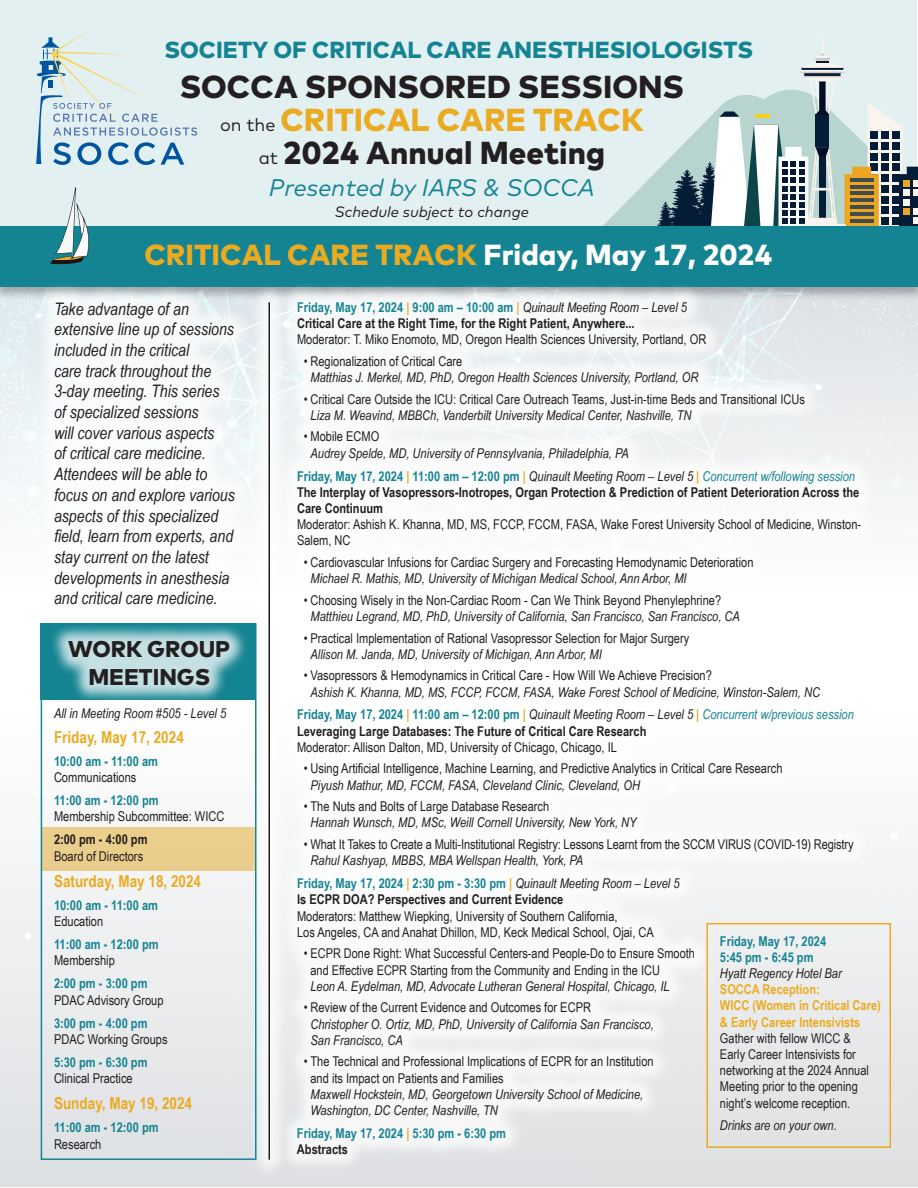
<style>
.page{position:relative;width:918px;height:1188px;background:#fff}
.page>*{position:absolute;margin:0;border:0;box-sizing:border-box;transform-origin:0 0}
.t1{font:900 31.8px/33px "Mark";color:#231f20;text-align:center}
.t2{font:900 29.1px "Mark";color:#ebab21}
.t3{font:italic 24px "Mark";color:#158492}
.t4{font:900 23.25px "Mark";color:#158492}
.t5{font:900 22.8px/27.3px "Mark";color:#231f20;text-align:center}
.t6{font:italic 17.25px/20.7px "Arial Narrow";color:#231f20}
.t7{font:700 16.5px "Arial Narrow";color:#ebab21}
.t8{font:italic 15px "Mark";color:#231f20}
.t9{font:13.5px/16.2px "Arial Narrow";color:#231f20}
.t10{font:italic 13.5px/16.2px "Arial Narrow";color:#231f20}
.t11{font:700 13.5px/16.2px "Arial Narrow";color:#231f20}
.t12{font:13.5px/16.2px "Arial Narrow";color:#262324}
.t13{font:700 13.5px/16.2px "Arial Narrow";color:#158492}
.t14{font:italic 13.5px "Arial Narrow";color:#262324}
.s1{font-weight:400;font-size:18px}
.s2{color:#ebab21}
.s3{color:#fff}
.s4{font-weight:700;color:#158492}
.s5{font-weight:700;color:#ebab21}
.s6{font-style:italic}
.s7{font-weight:700}
.s8{font-style:normal}
.s9{color:#158492}
.s10{font-weight:400;font-style:italic}
.s11{font-weight:400;font-style:italic;color:#158492}
.s12{font-weight:400}
.s13{font-style:italic;color:#158492}
.s14{color:#231f20}
.s15{font-weight:400;color:#231f20}
.s16{font-style:italic;color:#231f20}
.s17{font-weight:700;color:#ebac23}
</style>
<div class="page">
<img style="left:1px;top:301px;width:916px;height:201px">
<img style="left:0;top:698px;width:918px;height:489px">
<div style="left:0;top:0;width:917px;height:239px;background:#e3f0f2"></div>
<svg style="left:36px;top:31px;width:161px;height:134px"></svg>
<svg style="left:605px;top:172px;width:51px;height:52px"></svg>
<svg style="left:656px;top:39px;width:262px;height:185px"></svg>
<div style="left:0;top:224px;width:918px;height:77px;background:#231f20;opacity:.35"></div>
<div style="left:0;top:226px;width:918px;height:60px;background:#158492"></div>
<svg style="left:50px;top:187px;width:42px;height:78px"></svg>
<div style="left:35px;top:283px;width:219px;height:340px;background:#fff"></div>
<div style="left:250px;top:284px;width:39px;height:895px;background:#fff;opacity:.75"></div>
<hr style="left:268px;top:303px;width:2px;height:856px;background:#231f20">
<div style="left:278px;top:283px;width:602px;height:890px;background:#fff;opacity:.75"></div>
<div style="left:706px;top:923px;width:185px;height:225px;border:2px solid #ebab21"></div>
<div style="left:41px;top:623px;width:214px;height:77px;background:#158492"></div>
<div style="left:49px;top:622px;width:200px;height:82px;background:#fff;opacity:.75"></div>
<div style="left:41px;top:623px;width:215px;height:537px;border:2px solid #158492"></div>
<p class="t4" style="left:164px;top:35px;width:590px">SOCIETY OF CRITICAL CARE ANESTHESIOLOGISTS</p>
<p class="t1" style="left:180px;top:70px;width:506px">SOCCA SPONSORED SESSIONS <span class="s1">on the</span> <span class="s2">CRITICAL CARE TRACK<br></span><span class="s1">at</span> 2024 Annual Meeting</p>
<p class="t3" style="left:269px;top:172px;width:328px">Presented by IARS &amp; SOCCA</p>
<p class="t8" style="left:335px;top:202px;width:195px">Schedule subject to change</p>
<p class="t2" style="left:144px;top:236px;width:629px">CRITICAL CARE TRACK <span class="s3">Friday, May 17, 2024</span></p>
<p class="t6" style="left:54px;top:298px;width:182px">Take advantage of an extensive line up of sessions included in the critical<br>care track throughout the<br>3-day meeting. This series of specialized sessions<br>will cover various aspects<br>of critical care medicine.<br>Attendees will be able to focus on and explore various aspects of this specialized field, learn from experts, and stay current on the latest developments in anesthesia and critical care medicine.</p>
<p class="t9" style="left:297px;top:298px;width:411px"><span class="s4">Friday, May 17, 2024</span> <span class="s5">|</span> <span class="s4">9:00 am – 10:00 am</span> <span class="s5">|</span> <span class="s6">Quinault Meeting Room – Level 5<br></span><span class="s7">Critical Care at the Right Time, for the Right Patient, Anywhere...<br></span>Moderator: T. Miko Enomoto, MD, Oregon Health Sciences University, Portland, OR</p>
<p class="t10" style="left:311px;top:353px;width:389px;text-indent:-7px"><span class="s8">• Regionalization of Critical Care<br></span>Matthias J. Merkel, MD, PhD, Oregon Health Sciences University, Portland, OR</p>
<p class="t9" style="left:311px;top:390px;width:496px;text-indent:-7px">• Critical Care Outside the ICU: Critical Care Outreach Teams, Just-in-time Beds and Transitional ICUs<br><span class="s6">Liza M. Weavind, MBBCh, Vanderbilt University Medical Center, Nashville, TN</span></p>
<p class="t10" style="left:311px;top:428px;width:320px;text-indent:-7px"><span class="s8">• Mobile ECMO<br></span>Audrey Spelde, MD, University of Pennsylvania, Philadelphia, PA</p>
<p class="t11" style="left:297px;top:467px;width:566px"><span class="s9">Friday, May 17, 2024</span> <span class="s2">|</span> <span class="s9">11:00 am – 12:00 pm</span> <span class="s2">|</span> <span class="s10">Quinault Meeting Room – Level 5</span> <span class="s2">|</span> <span class="s11">Concurrent w/following session </span>The Interplay of Vasopressors-Inotropes, Organ Protection &amp; Prediction of Patient Deterioration Across the Care Continuum<br><span class="s12">Moderator: Ashish K. Khanna, MD, MS, FCCP, FCCM, FASA, Wake Forest University School of Medicine, Winston-Salem, NC</span></p>
<p class="t9" style="left:311px;top:554px;width:444px;text-indent:-7px">• Cardiovascular Infusions for Cardiac Surgery and Forecasting Hemodynamic Deterioration<br><span class="s6">Michael R. Mathis, MD, University of Michigan Medical School, Ann Arbor, MI</span></p>
<p class="t10" style="left:311px;top:592px;width:431px;text-indent:-7px"><span class="s8">• Choosing Wisely in the Non-Cardiac Room - Can We Think Beyond Phenylephrine?<br></span>Matthieu Legrand, MD, PhD, University of California, San Francisco, San Francisco, CA</p>
<p class="t9" style="left:311px;top:629px;width:380px;text-indent:-7px">• Practical Implementation of Rational Vasopressor Selection for Major Surgery<br><span class="s6">Allison M. Janda, MD, University of Michigan, Ann Arbor, MI</span></p>
<p class="t10" style="left:311px;top:667px;width:511px;text-indent:-7px"><span class="s8">• Vasopressors &amp; Hemodynamics in Critical Care - How Will We Achieve Precision?<br></span>Ashish K. Khanna, MD, MS, FCCP, FCCM, FASA, Wake Forest School of Medicine, Winston-Salem, NC</p>
<p class="t9" style="left:297px;top:706px;width:558px"><span class="s4">Friday, May 17, 2024</span> <span class="s5">|</span> <span class="s4">11:00 am – 12:00 pm</span> <span class="s5">|</span> <span class="s6">Quinault Meeting Room – Level 5</span> <span class="s5">|</span> <span class="s13">Concurrent w/previous session<br></span><span class="s7">Leveraging Large Databases: The Future of Critical Care Research<br></span>Moderator: Allison Dalton, MD, University of Chicago, Chicago, IL</p>
<p class="t9" style="left:311px;top:760px;width:473px;text-indent:-7px">• Using Artificial Intelligence, Machine Learning, and Predictive Analytics in Critical Care Research<br><span class="s6">Piyush Mathur, MD, FCCM, FASA, Cleveland Clinic, Cleveland, OH</span></p>
<p class="t10" style="left:311px;top:798px;width:328px;text-indent:-7px"><span class="s8">• The Nuts and Bolts of Large Database Research<br></span>Hannah Wunsch, MD, MSc, Weill Cornell University, New York, NY</p>
<p class="t9" style="left:311px;top:836px;width:545px;text-indent:-7px">• What It Takes to Create a Multi-Institutional Registry: Lessons Learnt from the SCCM VIRUS (COVID-19) Registry<br><span class="s6">Rahul Kashyap, MBBS, MBA Wellspan Health, York, PA</span></p>
<p class="t9" style="left:297px;top:875px;width:384px"><span class="s4">Friday, May 17, 2024</span> <span class="s5">|</span> <span class="s4">2:30 pm - 3:30 pm</span> <span class="s5">|</span> <span class="s6">Quinault Meeting Room – Level 5<br></span><span class="s7">Is ECPR DOA? Perspectives and Current Evidence<br></span>Moderators: Matthew Wiepking, University of Southern California,<br>Los Angeles, CA and Anahat Dhillon, MD, Keck Medical School, Ojai, CA</p>
<p class="t9" style="left:310px;top:945px;width:386px;text-indent:-7px">• ECPR Done Right: What Successful Centers-and People-Do to Ensure Smooth and Effective ECPR Starting from the Community and Ending in the ICU<br><span class="s6">Leon A. Eydelman, MD, Advocate Lutheran General Hospital, Chicago, IL</span></p>
<p class="t10" style="left:310px;top:999px;width:345px;text-indent:-7px"><span class="s8">• Review of the Current Evidence and Outcomes for ECPR<br></span>Christopher O. Ortiz, MD, PhD, University of California San Francisco,<br>San Francisco, CA</p>
<p class="t9" style="left:310px;top:1053px;width:345px;text-indent:-7px">• The Technical and Professional Implications of ECPR for an Institution and its Impact on Patients and Families<br><span class="s6">Maxwell Hockstein, MD, Georgetown University School of Medicine, Washington, DC Center, Nashville, TN</span></p>
<p class="t13" style="left:297px;top:1124px;width:211px">Friday, May 17, 2024 <span class="s2">|</span> 5:30 pm - 6:30 pm<br><span class="s14">Abstracts</span></p>
<p class="t5" style="left:68px;top:635px;width:164px">WORK GROUP<br>MEETINGS</p>
<p class="t10" style="left:54px;top:705px;width:174px">All in Meeting Room #505 - Level 5</p>
<p class="t7" style="left:54px;top:725px;width:131px">Friday, May 17, 2024</p>
<p class="t13" style="left:54px;top:753px;width:106px">10:00 am - 11:00 am<br><span class="s15">Communications</span></p>
<p class="t9" style="left:54px;top:792px;width:172px"><span class="s4">11:00 am - 12:00 pm<br></span>Membership Subcommittee: WICC</p>
<p class="t9" style="left:54px;top:831px;width:95px"><span class="s7">2:00 pm - 4:00 pm<br></span>Board of Directors</p>
<p class="t7" style="left:54px;top:869px;width:149px">Saturday, May 18, 2024</p>
<p class="t13" style="left:54px;top:897px;width:106px">10:00 am - 11:00 am<br><span class="s15">Education</span></p>
<p class="t13" style="left:54px;top:936px;width:106px">11:00 am - 12:00 pm<br><span class="s15">Membership</span></p>
<p class="t9" style="left:54px;top:975px;width:111px"><span class="s4">2:00 pm - 3:00 pm<br></span>PDAC Advisory Group</p>
<p class="t9" style="left:54px;top:1014px;width:115px"><span class="s4">3:00 pm - 4:00 pm<br></span>PDAC Working Groups</p>
<p class="t9" style="left:54px;top:1053px;width:95px"><span class="s4">5:30 pm - 6:30 pm<br></span>Clinical Practice</p>
<p class="t7" style="left:54px;top:1091px;width:140px">Sunday, May 19, 2024</p>
<p class="t13" style="left:54px;top:1119px;width:106px">11:00 am - 12:00 pm<br><span class="s15">Research</span></p>
<p class="t12" style="left:720px;top:932px;width:162px"><span class="s4">Friday, May 17, 2024<br>5:45 pm - 6:45 pm<br></span><span class="s16">Hyatt Regency Hotel Bar<br></span><span class="s17">SOCCA Reception:<br></span><span class="s5">WICC (Women in Critical Care) &amp; Early Career Intensivists<br></span>Gather with fellow WICC &amp;<br>Early Career Intensivists for networking at the 2024 Annual<br>Meeting prior to the opening night’s welcome reception.</p>
<p class="t14" style="left:720px;top:1116px;width:118px">Drinks are on your own.</p>
</div>
